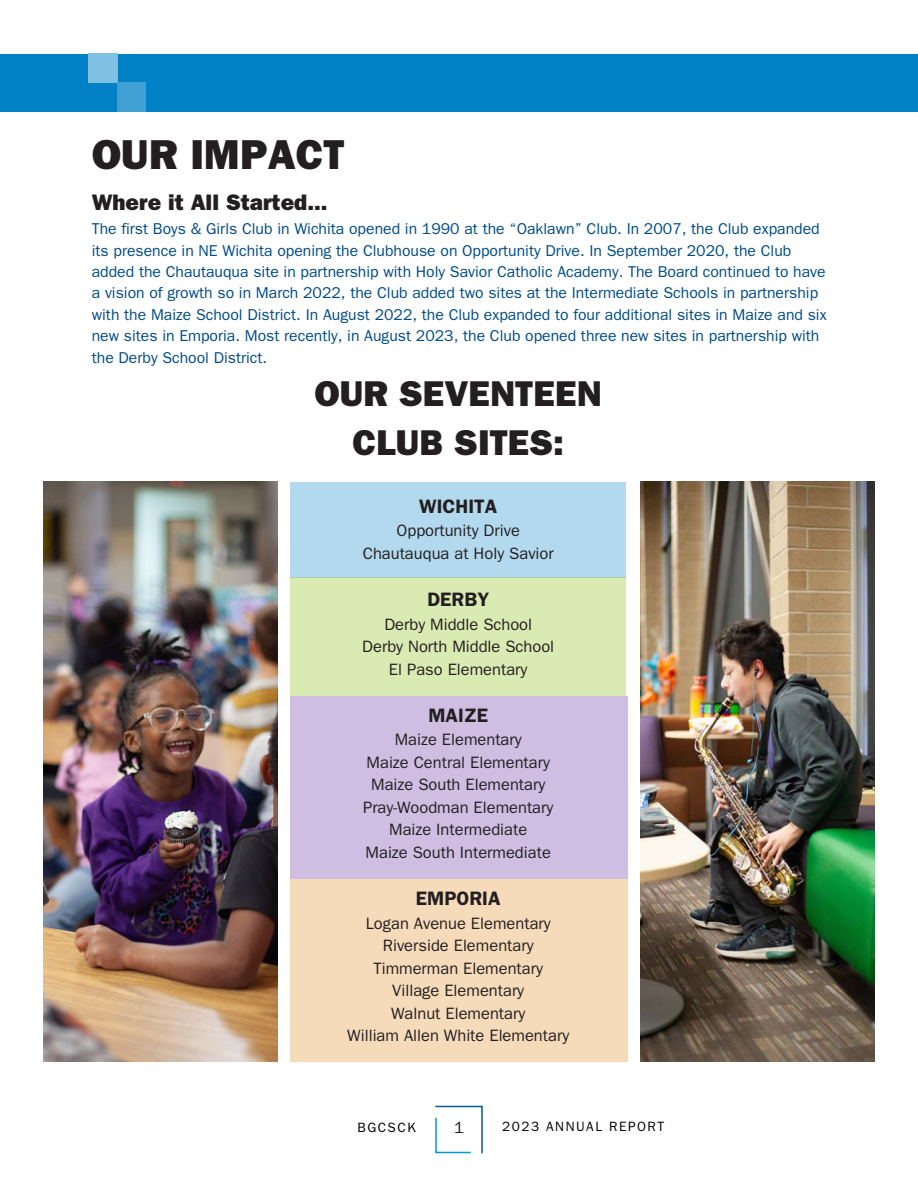
<style>
.page{position:relative;width:918px;height:1188px;background:#fff}
.page>*{position:absolute;margin:0;border:0;box-sizing:border-box;transform-origin:0 0}
.t1{font:42px "ITC Franklin Gothic Std Hvy";color:#231f20}
.t2{font:36px/49.5px "ITC Franklin Gothic Std Hvy";color:#231f20;text-align:center}
.t3{font:22.5px "ITC Franklin Gothic Std Hvy";color:#231f20}
.t4{font:600 19.5px "ITC Franklin Gothic Std";color:#231f20}
.t5{font:16.5px/22.5px "ITC Franklin Gothic Std";color:#231f20;text-align:center}
.t6{font:15.75px/21.3px "ITC Franklin Gothic Std";color:#004b87}
.t7{font:13.5px "ITC Franklin Gothic Std";letter-spacing:.11em;color:#000}
</style>
<div class="page">
<img style="left:43px;top:482px;width:234px;height:579px">
<svg style="left:435px;top:1106px;width:48px;height:47px"></svg>
<div style="left:0;top:54px;width:918px;height:57px;background:#0081c6"></div>
<div style="left:89px;top:54px;width:28px;height:29px;background:#80c0e2"></div>
<div style="left:117px;top:83px;width:29px;height:28px;background:#40a0d4"></div>
<div style="left:290px;top:482px;width:336px;height:96px;background:#b3d9ee"></div>
<div style="left:290px;top:578px;width:336px;height:118px;background:#d9ebb3"></div>
<div style="left:290px;top:696px;width:338px;height:183px;background:#cfbee2"></div>
<div style="left:290px;top:879px;width:338px;height:182px;background:#f6dbbb"></div>
<img style="left:640px;top:482px;width:234px;height:579px">
<p class="t1" style="left:92px;top:140px;width:254px">OUR IMPACT</p>
<p class="t3" style="left:92px;top:194px;width:237px">Where it All Started...</p>
<p class="t6" style="left:92px;top:221px;width:736px">The first Boys &amp; Girls Club in Wichita opened in 1990 at the “Oaklawn” Club. In 2007, the Club expanded its presence in NE Wichita opening the Clubhouse on Opportunity Drive. In September 2020, the Club added the Chautauqua site in partnership with Holy Savior Catholic Academy. The Board continued to have a vision of growth so in March 2022, the Club added two sites at the Intermediate Schools in partnership with the Maize School District. In August 2022, the Club expanded to four additional sites in Maize and six new sites in Emporia. Most recently, in August 2023, the Club opened three new sites in partnership with the Derby School District.</p>
<h2 class="t2" style="left:314px;top:374px;width:289px">OUR SEVENTEEN<br>CLUB SITES:</h2>
<h1 class="t4" style="left:419px;top:499px;width:79px">WICHITA</h1>
<h1 class="t5" style="left:363px;top:522px;width:192px">Opportunity Drive<br>Chautauqua at Holy Savior</h1>
<h2 class="t4" style="left:427px;top:593px;width:63px">DERBY</h2>
<h2 class="t5" style="left:362px;top:615px;width:193px">Derby Middle School<br>Derby North Middle School<br>El Paso Elementary</h2>
<h2 class="t4" style="left:428px;top:708px;width:61px">MAIZE</h2>
<h2 class="t5" style="left:363px;top:731px;width:192px">Maize Elementary<br>Maize Central Elementary<br>Maize South Elementary<br>Pray-Woodman Elementary<br>Maize Intermediate<br>Maize South Intermediate</h2>
<h2 class="t4" style="left:416px;top:892px;width:86px">EMPORIA</h2>
<h2 class="t5" style="left:347px;top:915px;width:223px">Logan Avenue Elementary<br>Riverside Elementary<br>Timmerman Elementary<br>Village Elementary<br>Walnut Elementary<br>William Allen White Elementary</h2>
<h2 class="t7" style="left:357px;top:1122px;width:60px">BGCSCK</h2>
<p class="t5" style="left:454px;top:1118px;width:11px">1</p>
<p class="t7" style="left:502px;top:1122px;width:164px">2023 ANNUAL REPORT</p>
</div>
